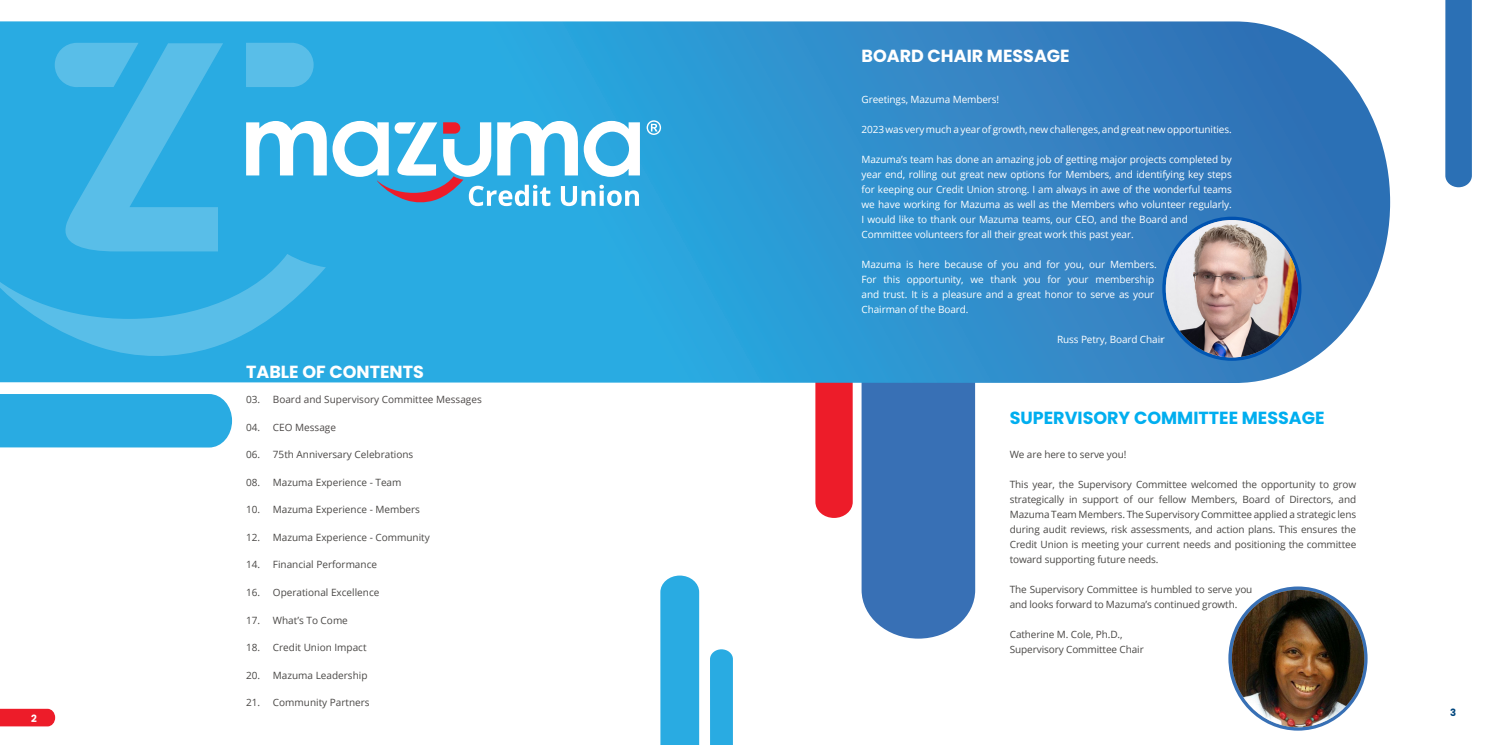
<style>
.page{position:relative;width:1489px;height:745px;background:#fff}
.page>*{position:absolute;margin:0;border:0;box-sizing:border-box;transform-origin:0 0}
.Sub_Title{font:700 17.5px "Poppins";color:#fff}
.Sub_Title-2{font:700 17.5px "Poppins";color:#00aeef}
.t1{font:10px/15px "Open Sans";color:#4a4846;text-align:justify}
.t2{font:10px/15px "Open Sans";letter-spacing:-.01em;color:#fff}
.t3{font:10px "Open Sans";color:#4c4847}
.t4{font:700 10px "Poppins";color:#fff}
.t5{font:700 10px "Poppins";color:#00467e}
</style>
<div class="page">
<div style="left:861px;top:383px;width:114px;height:255px;background:#3870b5"></div>
<div style="left:815px;top:383px;width:37px;height:134px;background:#ed1c29"></div>
<div style="left:1445px;top:0;width:26px;height:187px;background:#2b70b5"></div>
<div style="left:0;top:394px;width:232px;height:53px;background:#29abe2"></div>
<div style="left:660px;top:575px;width:39px;height:169px;background:#29abe2"></div>
<svg style="left:710px;top:649px;width:23px;height:95px;background:#2fade2"></svg>
<svg style="left:0;top:21px;width:1389px;height:362px;background:#3993cd"></svg>
<svg style="left:0;top:708px;width:55px;height:18px"></svg>
<img style="left:1231px;top:589px;width:133px;height:137px">
<svg style="left:0;top:43px;width:640px;height:314px;background:#3eb2e3"></svg>
<svg style="left:646px;top:120px;width:15px;height:15px"></svg>
<img style="left:1165px;top:220px;width:133px;height:137px">
<p class="t4" style="left:31px;top:712px;width:7px">2</p>
<p class="Sub_Title" style="left:246px;top:361px;width:179px">TABLE OF CONTENTS</p>
<p class="t1" style="left:246px;top:391px;width:16px">03.</p>
<p class="t1" style="left:246px;top:419px;width:16px">04.</p>
<p class="t1" style="left:246px;top:446px;width:16px">06.</p>
<p class="t1" style="left:246px;top:474px;width:16px">08.</p>
<p class="t1" style="left:246px;top:501px;width:16px">10.</p>
<p class="t1" style="left:246px;top:529px;width:16px">12.</p>
<p class="t1" style="left:246px;top:556px;width:16px">14.</p>
<p class="t1" style="left:246px;top:584px;width:16px">16.</p>
<p class="t1" style="left:246px;top:611px;width:16px">17.</p>
<p class="t1" style="left:246px;top:639px;width:16px">18.</p>
<p class="t1" style="left:246px;top:666px;width:16px">20.</p>
<p class="t1" style="left:246px;top:694px;width:16px">21.</p>
<p class="t3" style="left:273px;top:392px;width:210px">Board and Supervisory Committee Messages</p>
<p class="t3" style="left:273px;top:420px;width:65px">CEO Message</p>
<p class="t1" style="left:273px;top:446px;width:142px">75th Anniversary Celebrations</p>
<p class="t1" style="left:273px;top:474px;width:130px">Mazuma Experience - Team</p>
<p class="t1" style="left:273px;top:501px;width:149px">Mazuma Experience - Members</p>
<p class="t1" style="left:273px;top:529px;width:158px">Mazuma Experience - Community</p>
<p class="t1" style="left:273px;top:556px;width:106px">Financial Performance</p>
<p class="t1" style="left:273px;top:584px;width:108px">Operational Excellence</p>
<p class="t1" style="left:273px;top:611px;width:76px">What’s To Come</p>
<p class="t1" style="left:273px;top:639px;width:95px">Credit Union Impact</p>
<p class="t1" style="left:273px;top:666px;width:96px">Mazuma Leadership</p>
<p class="t1" style="left:273px;top:694px;width:98px">Community Partners</p>
<p class="Sub_Title" style="left:861px;top:45px;width:210px">BOARD CHAIR MESSAGE</p>
<p class="t2" style="left:861px;top:91px;width:139px">Greetings, Mazuma Members!</p>
<p class="t2" style="left:861px;top:121px;width:372px">2023 was very much a year of growth, new challenges, and great new opportunities.</p>
<p class="t2" style="left:861px;top:151px;width:372px">Mazuma’s team has done an amazing job of getting major projects completed by year end, rolling out great new options for Members, and identifying key steps for keeping our Credit Union strong. I am always in awe of the wonderful teams we have working for Mazuma as well as the Members who volunteer regularly.<br>I would like to thank our Mazuma teams, our CEO, and the Board and Committee volunteers for all their great work this past year.</p>
<p class="t2" style="left:861px;top:256px;width:296px">Mazuma is here because of you and for you, our Members.<br>For this opportunity, we thank you for your membership and trust. It is a pleasure and a great honor to serve as your Chairman of the Board.</p>
<p class="t2" style="left:1056px;top:331px;width:109px">Russ Petry, Board Chair</p>
<p class="Sub_Title-2" style="left:1009px;top:407px;width:316px">SUPERVISORY COMMITTEE MESSAGE</p>
<p class="t1" style="left:1009px;top:446px;width:118px">We are here to serve you!</p>
<p class="t1" style="left:1009px;top:476px;width:348px">This year, the Supervisory Committee welcomed the opportunity to grow strategically in support of our fellow Members, Board of Directors, and Mazuma Team Members. The Supervisory Committee applied a strategic lens during audit reviews, risk assessments, and action plans. This ensures the Credit Union is meeting your current needs and positioning the committee toward supporting future needs.</p>
<p class="t1" style="left:1009px;top:581px;width:244px">The Supervisory Committee is humbled to serve you and looks forward to Mazuma’s continued growth.</p>
<p class="t1" style="left:1009px;top:626px;width:114px">Catherine M. Cole, Ph.D.,</p>
<p class="t1" style="left:1009px;top:641px;width:135px">Supervisory Committee Chair</p>
<p class="t5" style="left:1449px;top:705px;width:8px">3</p>
</div>
